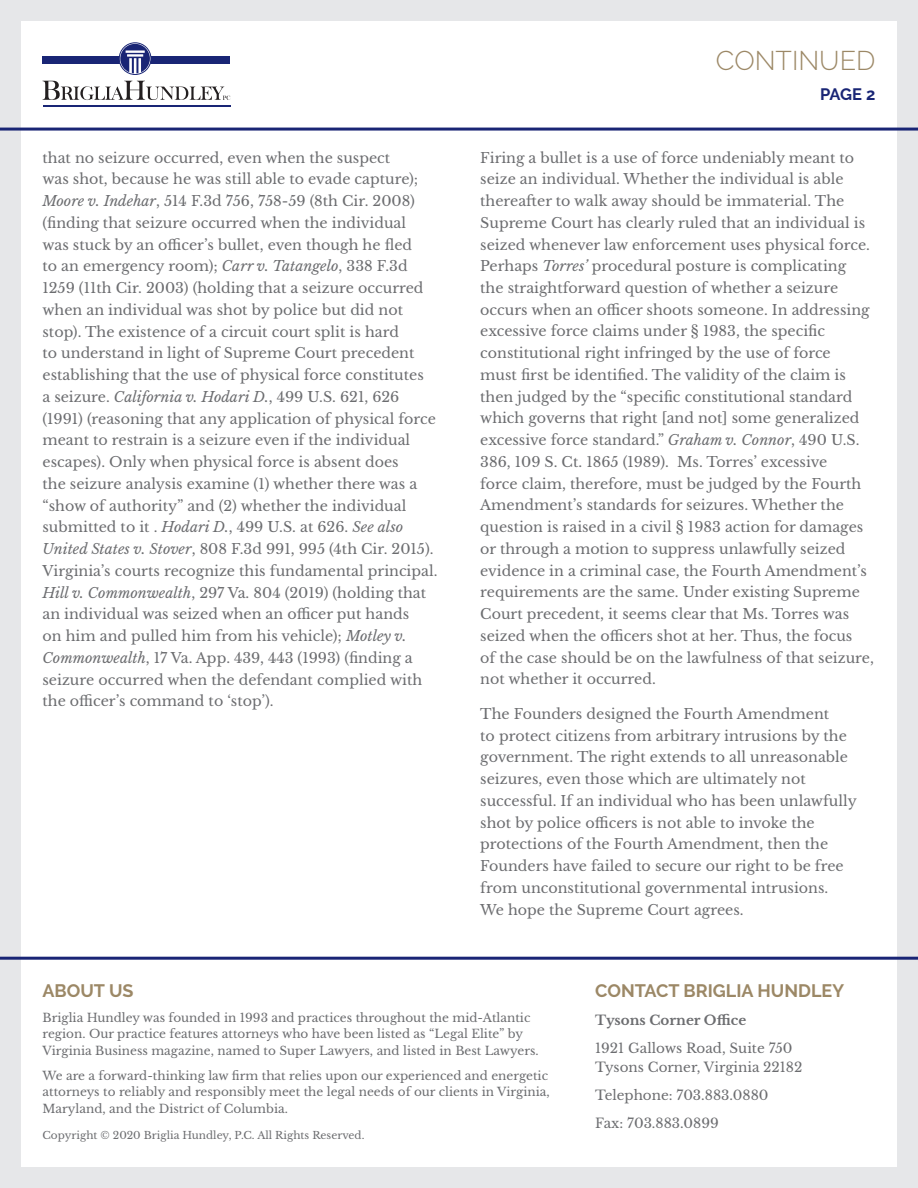
<style>
.page{position:relative;width:918px;height:1188px;background:#e6e7e9}
.page>*{position:absolute;margin:0;border:0;box-sizing:border-box;transform-origin:0 0}
.t1{font:300 27px "Raleway";color:#9c8866}
.t2{font:700 18px "Raleway";color:#9c8866}
.t3{font:700 16.5px "Raleway";color:#192575}
.t4{font:14.25px/21.8px "Libre Baskerville";color:#6c6d70}
.t5{font:13.5px/19.5px "Libre Baskerville";color:#6c6d70}
.t6{font:700 13.5px "Libre Baskerville";color:#6c6d70}
.t7{font:12px/16.5px "Libre Baskerville";color:#6c6d70}
.t8{font:10.5px "Libre Baskerville";color:#6c6d70}
.s1{font-style:italic}
</style>
<div class="page">
<div style="left:21px;top:21px;width:876px;height:1146px;background:#fff"></div>
<svg style="left:43px;top:81px;width:187px;height:19px"></svg>
<hr style="left:43px;top:105px;width:188px;height:1px;background:#192575">
<div style="left:43px;top:57px;width:187px;height:7px;background:#192575"></div>
<div style="left:119px;top:43px;width:32px;height:32px;border:1px solid #192575;border-radius:50%"></div>
<svg style="left:120px;top:44px;width:30px;height:29px"></svg>
<hr style="left:127px;top:54px;width:16px;height:3px;background:#fff">
<hr style="left:126px;top:50px;width:19px;height:3px;background:#fff">
<hr style="left:0;top:128px;width:918px;height:3px;background:#192575">
<hr style="left:0;top:957px;width:918px;height:3px;background:#192575">
<h1 class="t1" style="left:716px;top:44px;width:161px">CONTINUED</h1>
<p class="t3" style="left:820px;top:84px;width:57px">PAGE 2</p>
<p class="t4" style="left:43px;top:147px;width:396px">that no seizure occurred, even when the suspect<br>was shot, because he was still able to evade capture); <span class="s1">Moore v. Indehar</span>, 514 F.3d 756, 758-59 (8th Cir. 2008) (finding that seizure occurred when the individual<br>was stuck by an officer’s bullet, even though he fled<br>to an emergency room); <span class="s1">Carr v. Tatangelo</span>, 338 F.3d 1259 (11th Cir. 2003) (holding that a seizure occurred when an individual was shot by police but did not stop). The existence of a circuit court split is hard<br>to understand in light of Supreme Court precedent establishing that the use of physical force constitutes<br>a seizure. <span class="s1">California v. Hodari D.</span>, 499 U.S. 621, 626 (1991) (reasoning that any application of physical force meant to restrain is a seizure even if the individual escapes). Only when physical force is absent does<br>the seizure analysis examine (1) whether there was a “show of authority” and (2) whether the individual submitted to it . <span class="s1">Hodari D.</span>, 499 U.S. at 626. <span class="s1">See also United States v. Stover</span>, 808 F.3d 991, 995 (4th Cir. 2015).<br>Virginia’s courts recognize this fundamental principal.<br><span class="s1">Hill v. Commonwealth</span>, 297 Va. 804 (2019) (holding that an individual was seized when an officer put hands<br>on him and pulled him from his vehicle); <span class="s1">Motley v.<br>Commonwealth</span>, 17 Va. App. 439, 443 (1993) (finding a seizure occurred when the defendant complied with the officer’s command to ‘stop’).</p>
<p class="t4" style="left:480px;top:147px;width:395px">Firing a bullet is a use of force undeniably meant to seize an individual. Whether the individual is able thereafter to walk away should be immaterial. The Supreme Court has clearly ruled that an individual is seized whenever law enforcement uses physical force.<br>Perhaps <span class="s1">Torres’</span> procedural posture is complicating<br>the straightforward question of whether a seizure occurs when an officer shoots someone. In addressing excessive force claims under § 1983, the specific constitutional right infringed by the use of force<br>must first be identified. The validity of the claim is then judged by the “specific constitutional standard which governs that right [and not] some generalized excessive force standard.” <span class="s1">Graham v. Connor</span>, 490 U.S.<br>386, 109 S. Ct. 1865 (1989). Ms. Torres’ excessive<br>force claim, therefore, must be judged by the Fourth Amendment’s standards for seizures. Whether the question is raised in a civil § 1983 action for damages or through a motion to suppress unlawfully seized evidence in a criminal case, the Fourth Amendment’s requirements are the same. Under existing Supreme Court precedent, it seems clear that Ms. Torres was seized when the officers shot at her. Thus, the focus<br>of the case should be on the lawfulness of that seizure, not whether it occurred.</p>
<p class="t4" style="left:480px;top:703px;width:378px">The Founders designed the Fourth Amendment<br>to protect citizens from arbitrary intrusions by the government. The right extends to all unreasonable seizures, even those which are ultimately not successful. If an individual who has been unlawfully shot by police officers is not able to invoke the protections of the Fourth Amendment, then the Founders have failed to secure our right to be free from unconstitutional governmental intrusions.<br>We hope the Supreme Court agrees.</p>
<p class="t2" style="left:43px;top:980px;width:93px">ABOUT US</p>
<p class="t7" style="left:43px;top:1009px;width:498px">Briglia Hundley was founded in 1993 and practices throughout the mid-Atlantic region. Our practice features attorneys who have been listed as “Legal Elite” by<br>Virginia Business magazine, named to Super Lawyers, and listed in Best Lawyers.</p>
<p class="t7" style="left:43px;top:1067px;width:509px">We are a forward-thinking law firm that relies upon our experienced and energetic attorneys to reliably and responsibly meet the legal needs of our clients in Virginia,<br>Maryland, and the District of Columbia.</p>
<p class="t8" style="left:43px;top:1129px;width:323px">Copyright © 2020 Briglia Hundley, P.C. All Rights Reserved.</p>
<p class="t2" style="left:595px;top:980px;width:250px">CONTACT BRIGLIA HUNDLEY</p>
<p class="t6" style="left:595px;top:1011px;width:153px">Tysons Corner Office</p>
<p class="t5" style="left:595px;top:1038px;width:209px">1921 Gallows Road, Suite 750<br>Tysons Corner, Virginia 22182</p>
<p class="t5" style="left:595px;top:1081px;width:175px;line-height:28px">Telephone: 703.883.0880<br>Fax: 703.883.0899</p>
</div>
